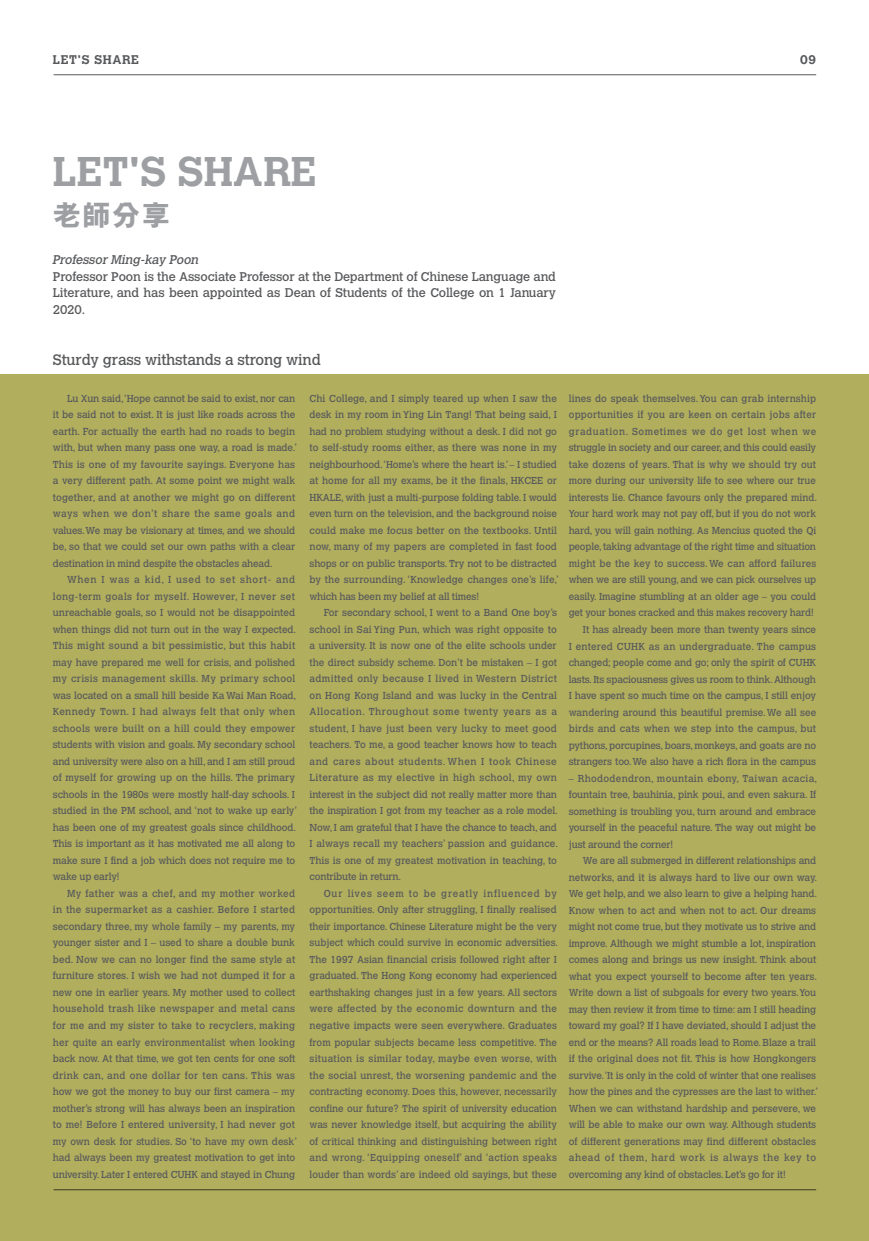
<style>
.page{position:relative;width:869px;height:1241px;background:#fff}
.page>*{position:absolute;margin:0;border:0;box-sizing:border-box;transform-origin:0 0}
.t1{font:700 41.25px "Calvert";color:#9d9fa2}
.t2{font:800 28.75px "M Hei HK";color:#9d9fa2}
.t3{font:15px "Calvert";letter-spacing:-.01em;color:#58595b}
.t4{font:12.5px/16.5px "Calvert";letter-spacing:-.01em;color:#58595b;text-align:justify}
.t5{font:italic 12.5px "Calvert";color:#58595b}
.t6{font:700 12.5px "Calvert";letter-spacing:.05em;color:#58595b}
.t7{font:10px/16.5px "Calvert";letter-spacing:-.005em;color:#58595b}
.t8{font:10px/16.5px "Calvert";letter-spacing:-.005em;color:#58595b;scale:.96 1}
.t9{font:10px "Calvert";letter-spacing:.02em;color:#58595b;scale:.96 1}
.t10{font:10px "Calvert";letter-spacing:.015em;color:#58595b;scale:.96 1}
.t11{font:10px "Calvert";letter-spacing:.015em;color:#58595b}
.t12{font:10px "Calvert";letter-spacing:.02em;color:#58595b}
.t13{font:10px "Calvert";letter-spacing:.06em;color:#58595b;scale:.96 1}
</style>
<div class="page">
<div style="left:0;top:374px;width:868px;height:866px;background:#b1ae5e"></div>
<hr style="left:54px;top:75px;width:761px;height:1px;background:#58595b">
<hr style="left:54px;top:1189px;width:761px;height:1px;background:#58595b">
<p class="t6" style="left:53px;top:51px;width:88px">LET'S SHARE</p>
<p class="t6" style="left:799px;top:51px;width:18px">09</p>
<h1 class="t1" style="left:53px;top:145px;width:265px">LET'S SHARE</h1>
<h2 class="t2" style="left:53px;top:201px;width:119px">老師分享</h2>
<p class="t5" style="left:52px;top:252px;width:150px">Professor Ming-kay Poon</p>
<p class="t4" style="left:53px;top:268px;width:504px">Professor Poon is the Associate Professor at the Department of Chinese Language and Literature, and has been appointed as Dean of Students of the College on 1 January 2020.</p>
<h3 class="t3" style="left:53px;top:351px;width:269px">Sturdy grass withstands a strong wind</h3>
<p class="t7" style="left:53px;top:390px;width:245px;text-indent:14px">Lu Xun said, ‘Hope cannot be said to exist, nor can it be said not to exist. It is just like roads across the earth. For actually the earth had no roads to begin with, but when many pass one way, a road is made.’ This is one of my favourite sayings. Everyone has a very different path. At some point we might walk together, and at another we might go on different ways when we don’t share the same goals and values. We may be visionary at times, and we should be, so that we could set our own paths with a clear destination in mind despite the obstacles ahead.</p>
<p class="t7" style="left:53px;top:571px;width:245px;text-indent:14px">When I was a kid, I used to set short- and long-term goals for myself. However, I never set unreachable goals, so I would not be disappointed when things did not turn out in the way I expected.<br>This might sound a bit pessimistic, but this habit may have prepared me well for crisis, and polished my crisis management skills. My primary school was located on a small hill beside Ka Wai Man Road, Kennedy Town. I had always felt that only when schools were built on a hill could they empower students with vision and goals. My secondary school and university were also on a hill, and I am still proud of myself for growing up on the hills. The primary schools in the 1980s were mostly half-day schools. I studied in the PM school, and ‘not to wake up early’ has been one of my greatest goals since childhood.<br>This is important as it has motivated me all along to make sure I find a job which does not require me to wake up early!</p>
<p class="t7" style="left:53px;top:885px;width:245px;text-indent:14px">My father was a chef, and my mother worked in the supermarket as a cashier. Before I started secondary three, my whole family – my parents, my younger sister and I – used to share a double bunk bed. Now we can no longer find the same style at furniture stores. I wish we had not dumped it for a new one in earlier years. My mother used to collect household trash like newspaper and metal cans for me and my sister to take to recyclers, making her quite an early environmentalist when looking back now. At that time, we got ten cents for one soft drink can, and one dollar for ten cans. This was how we got the money to buy our first camera – my mother’s strong will has always been an inspiration to me! Before I entered university, I had never got my own desk for studies. So ‘to have my own desk’ had always been my greatest motivation to get into university. Later I entered CUHK and stayed in Chung</p>
<p class="t7" style="left:309px;top:390px;width:251px">Chi College, and I simply teared up when I saw the desk in my room in Ying Lin Tang! That being said, I had no problem studying without a desk. I did not go to self-study rooms either, as there was none in my neighbourhood. ‘Home’s where the heart is.’ – I studied at home for all my exams, be it the finals, HKCEE or HKALE, with just a multi-purpose folding table. I would even turn on the television, and the background noise could make me focus better on the textbooks. Until now, many of my papers are completed in fast food shops or on public transports. Try not to be distracted by the surrounding. ‘Knowledge changes one’s life,’ which has been my belief at all times!</p>
<p class="t7" style="left:309px;top:604px;width:250px;text-align:justify;text-indent:14px">For secondary school, I went to a Band One boy’s school in Sai Ying Pun, which was right opposite to a university. It is now one of the elite schools under the direct subsidy scheme. Don’t be mistaken – I got admitted only because I lived in Western District on Hong Kong Island and was lucky in the Central Allocation. Throughout some twenty years as a student, I have just been very lucky to meet good teachers. To me, a good teacher knows how to teach and cares about students. When I took Chinese Literature as my elective in high school, my own interest in the subject did not really matter more than the inspiration I got from my teacher as a role model.<br>Now, I am grateful that I have the chance to teach, and I always recall my teachers’ passion and guidance.<br>This is one of my greatest motivation in teaching, to contribute in return.</p>
<p class="t8" style="left:309px;top:885px;width:260px;text-indent:14px">Our lives seem to be greatly influenced by opportunities. Only after struggling, I finally realised their importance. Chinese Literature might be the very subject which could survive in economic adversities.<br>The 1997 Asian financial crisis followed right after I graduated. The Hong Kong economy had experienced earthshaking changes just in a few years. All sectors were affected by the economic downturn and the negative impacts were seen everywhere. Graduates from popular subjects became less competitive. The situation is similar today, maybe even worse, with the social unrest, the worsening pandemic and the contracting economy. Does this, however, necessarily confine our future? The spirit of university education was never knowledge itself, but acquiring the ability of critical thinking and distinguishing between right and wrong. ‘Equipping oneself’ and ‘action speaks louder than words’ are indeed old sayings, but these</p>
<p class="t8" style="left:568px;top:390px;width:259px">lines do speak themselves. You can grab internship</p>
<p class="t9" style="left:568px;top:409px;width:259px">opportunities if you are keen on certain jobs after</p>
<p class="t13" style="left:568px;top:425px;width:259px">graduation. Sometimes we do get lost when we</p>
<p class="t8" style="left:568px;top:439px;width:259px">struggle in society and our career, and this could easily</p>
<p class="t8" style="left:568px;top:456px;width:259px">take dozens of years. That is why we should try out</p>
<p class="t8" style="left:568px;top:472px;width:259px">more during our university life to see where our true</p>
<p class="t8" style="left:568px;top:489px;width:260px">interests lie. Chance favours only the prepared mind.</p>
<p class="t8" style="left:568px;top:505px;width:259px">Your hard work may not pay off, but if you do not work</p>
<p class="t8" style="left:568px;top:522px;width:259px">hard, you will gain nothing. As Mencius quoted the Qi</p>
<p class="t8" style="left:568px;top:538px;width:259px">people, taking advantage of the right time and situation</p>
<p class="t10" style="left:568px;top:557px;width:259px">might be the key to success. We can afford failures</p>
<p class="t8" style="left:568px;top:571px;width:259px">when we are still young, and we can pick ourselves up</p>
<p class="t8" style="left:568px;top:588px;width:259px">easily. Imagine stumbling at an older age – you could</p>
<p class="t8" style="left:568px;top:604px;width:256px">get your bones cracked and this makes recovery hard!</p>
<p class="t7" style="left:582px;top:621px;width:234px">It has already been more than twenty years since</p>
<p class="t11" style="left:568px;top:640px;width:249px">I entered CUHK as an undergraduate. The campus</p>
<p class="t7" style="left:568px;top:654px;width:249px">changed; people come and go; only the spirit of CUHK</p>
<p class="t7" style="left:568px;top:670px;width:248px">lasts. Its spaciousness gives us room to think. Although</p>
<p class="t7" style="left:568px;top:687px;width:249px">I have spent so much time on the campus, I still enjoy</p>
<p class="t7" style="left:568px;top:703px;width:249px">wandering around this beautiful premise. We all see</p>
<p class="t12" style="left:568px;top:722px;width:249px">birds and cats when we step into the campus, but</p>
<p class="t7" style="left:568px;top:736px;width:249px">pythons, porcupines, boars, monkeys, and goats are no</p>
<p class="t7" style="left:568px;top:753px;width:249px">strangers too. We also have a rich flora in the campus</p>
<p class="t7" style="left:568px;top:769px;width:250px;text-align:justify">– Rhododendron, mountain ebony, Taiwan acacia, fountain tree, bauhinia, pink poui, and even sakura. If something is troubling you, turn around and embrace yourself in the peaceful nature. The way out might be just around the corner!</p>
<p class="t7" style="left:568px;top:852px;width:251px;text-indent:14px">We are all submerged in different relationships and networks, and it is always hard to live our own way.<br>We get help, and we also learn to give a helping hand.<br>Know when to act and when not to act. Our dreams might not come true, but they motivate us to strive and improve. Although we might stumble a lot, inspiration comes along and brings us new insight. Think about what you expect yourself to become after ten years.<br>Write down a list of subgoals for every two years. You may then review it from time to time: am I still heading toward my goal? If I have deviated, should I adjust the end or the means? All roads lead to Rome. Blaze a trail if the original does not fit. This is how Hongkongers survive.‘It is only in the cold of winter that one realises how the pines and the cypresses are the last to wither.’ When we can withstand hardship and persevere, we will be able to make our own way. Although students of different generations may find different obstacles ahead of them, hard work is always the key to overcoming any kind of obstacles. Let’s go for it!</p>
</div>
